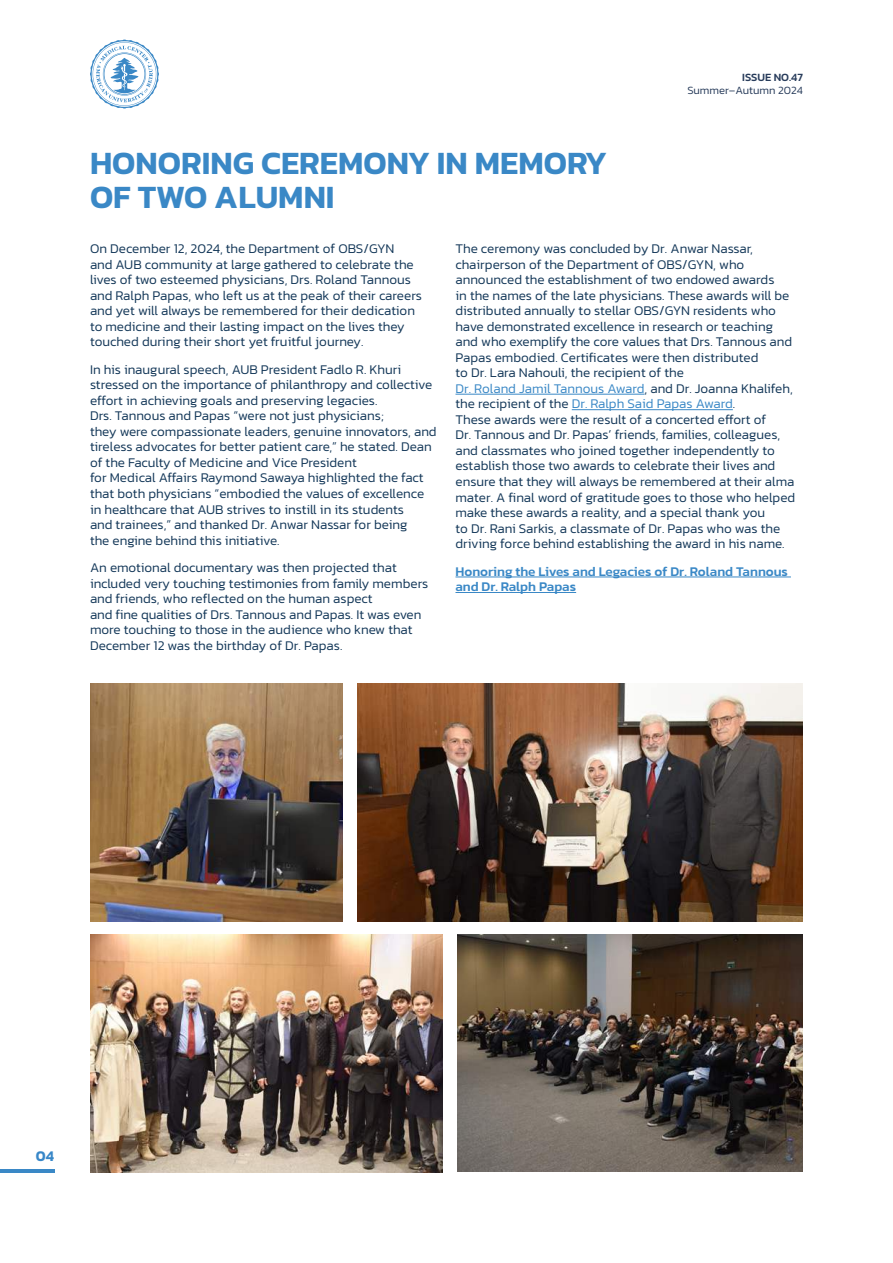
<style>
.page{position:relative;width:893px;height:1263px;background:#fff}
.page>*{position:absolute;margin:0;border:0;box-sizing:border-box;transform-origin:0 0}
.t1{font:600 33px/34.7px "Kanit";color:#3a88c6}
.t2{font:600 15px "Kanit";color:#3887c8}
.t3{font:300 13.5px/15.5px "Kanit";color:#143859}
.t4{font:500 13.5px/15.6px "Kanit";color:#3a88c6}
.t5{font:300 11.25px "Kanit";color:#283c5b}
.t6{font:500 11.25px "Kanit";color:#283c5b}
.s1{color:#3a88c6}
</style>
<div class="page">
<hr style="left:0;top:1169px;width:54px;height:3px;background:#3a88c6">
<svg style="left:90px;top:40px;width:69px;height:69px"></svg>
<hr style="left:455px;top:394px;width:189px;height:1px;background:#3a88c6">
<hr style="left:572px;top:409px;width:161px;height:1px;background:#3a88c6">
<hr style="left:455px;top:577px;width:336px;height:1px;background:#3a88c6">
<hr style="left:455px;top:592px;width:121px;height:1px;background:#3a88c6">
<img style="left:90px;top:935px;width:353px;height:237px">
<img style="left:458px;top:935px;width:345px;height:236px">
<img style="left:358px;top:684px;width:445px;height:237px">
<img style="left:90px;top:684px;width:253px;height:237px">
<p class="t6" style="left:742px;top:71px;width:62px">ISSUE NO.47</p>
<p class="t5" style="left:687px;top:84px;width:117px">Summer–Autumn 2024</p>
<h1 class="t1" style="left:90px;top:145px;width:518px">HONORING CEREMONY IN MEMORY<br>OF TWO ALUMNI</h1>
<p class="t3" style="left:90px;top:242px;width:334px">On December 12, 2024, the Department of OBS/GYN<br>and AUB community at large gathered to celebrate the lives of two esteemed physicians, Drs. Roland Tannous and Ralph Papas, who left us at the peak of their careers and yet will always be remembered for their dedication to medicine and their lasting impact on the lives they touched during their short yet fruitful journey.</p>
<p class="t3" style="left:90px;top:363px;width:348px">In his inaugural speech, AUB President Fadlo R. Khuri stressed on the importance of philanthropy and collective effort in achieving goals and preserving legacies.<br>Drs. Tannous and Papas “were not just physicians;<br>they were compassionate leaders, genuine innovators, and tireless advocates for better patient care,” he stated. Dean of the Faculty of Medicine and Vice President<br>for Medical Affairs Raymond Sawaya highlighted the fact that both physicians “embodied the values of excellence in healthcare that AUB strives to instill in its students<br>and trainees,” and thanked Dr. Anwar Nassar for being<br>the engine behind this initiative.</p>
<p class="t3" style="left:90px;top:561px;width:340px">An emotional documentary was then projected that included very touching testimonies from family members and friends, who reflected on the human aspect<br>and fine qualities of Drs. Tannous and Papas. It was even more touching to those in the audience who knew that December 12 was the birthday of Dr. Papas.</p>
<p class="t3" style="left:455px;top:242px;width:341px">The ceremony was concluded by Dr. Anwar Nassar, chairperson of the Department of OBS/GYN, who announced the establishment of two endowed awards<br>in the names of the late physicians. These awards will be distributed annually to stellar OBS/GYN residents who have demonstrated excellence in research or teaching and who exemplify the core values that Drs. Tannous and Papas embodied. Certificates were then distributed<br>to Dr. Lara Nahouli, the recipient of the<br><span class="s1">Dr. Roland Jamil Tannous Award</span>, and Dr. Joanna Khalifeh, the recipient of the <span class="s1">Dr. Ralph Said Papas Award</span>.<br>These awards were the result of a concerted effort of<br>Dr. Tannous and Dr. Papas’ friends, families, colleagues, and classmates who joined together independently to establish those two awards to celebrate their lives and ensure that they will always be remembered at their alma mater. A final word of gratitude goes to those who helped make these awards a reality, and a special thank you<br>to Dr. Rani Sarkis, a classmate of Dr. Papas who was the driving force behind establishing the award in his name.</p>
<p class="t4" style="left:455px;top:565px;width:334px">Honoring the Lives and Legacies of Dr. Roland Tannous and Dr. Ralph Papas</p>
<p class="t2" style="left:36px;top:1147px;width:20px">04</p>
</div>
